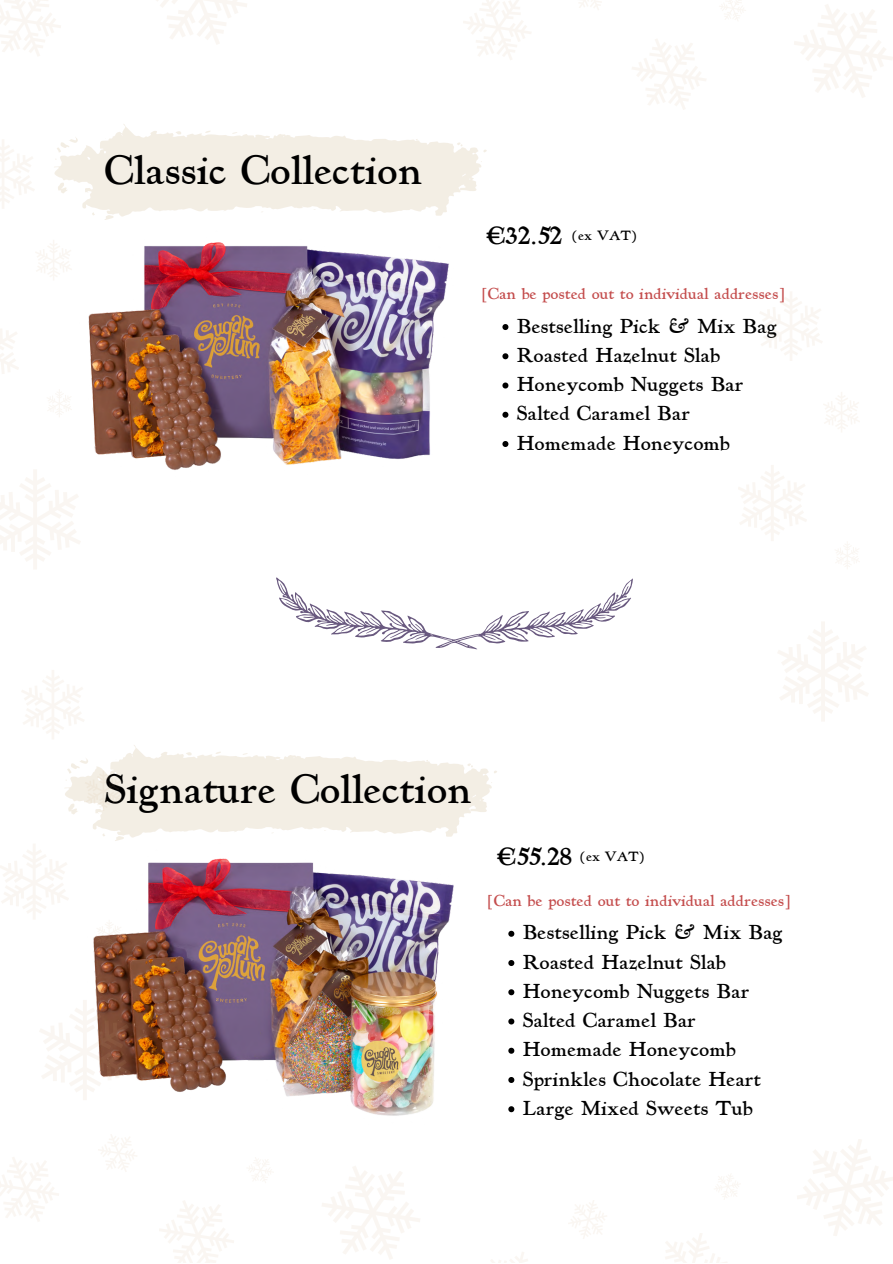
<style>
.page{position:relative;width:893px;height:1264px;background:#fff}
.page>*{position:absolute;margin:0;border:0;box-sizing:border-box;transform-origin:0 0}
.t1{font:700 42.45px "LTC Kennerley W00";color:#000}
.t2{font:700 27px "LTC Kennerley W00";color:#000}
.t3{font:700 21px "LTC Kennerley W00";color:#000}
.t4{font:700 16.5px "LTC Kennerley W00";color:#c44d4d}
.t5{font:700 13.95px "LTC Kennerley W00";color:#000}
</style>
<div class="page">
<img style="left:93px;top:936px;width:417px;height:180px">
<img style="left:88px;top:242px;width:361px;height:228px">
<svg style="left:54px;top:124px;width:433px;height:96px"></svg>
<svg style="left:276px;top:577px;width:356px;height:72px"></svg>
<svg style="left:502px;top:324px;width:6px;height:6px"></svg>
<svg style="left:502px;top:353px;width:6px;height:6px"></svg>
<svg style="left:502px;top:382px;width:6px;height:6px"></svg>
<svg style="left:502px;top:412px;width:6px;height:6px"></svg>
<svg style="left:502px;top:441px;width:6px;height:6px"></svg>
<svg style="left:760px;top:292px;width:62px;height:69px"></svg>
<svg style="left:823px;top:392px;width:36px;height:40px"></svg>
<svg style="left:738px;top:465px;width:68px;height:76px"></svg>
<svg style="left:778px;top:622px;width:90px;height:99px"></svg>
<svg style="left:836px;top:542px;width:22px;height:27px"></svg>
<svg style="left:0;top:140px;width:35px;height:69px"></svg>
<svg style="left:35px;top:240px;width:37px;height:40px"></svg>
<svg style="left:0;top:329px;width:19px;height:45px"></svg>
<svg style="left:0;top:470px;width:81px;height:99px"></svg>
<svg style="left:48px;top:390px;width:24px;height:27px"></svg>
<svg style="left:39px;top:999px;width:92px;height:101px"></svg>
<svg style="left:0;top:670px;width:497px;height:277px"></svg>
<svg style="left:463px;top:0;width:68px;height:60px"></svg>
<svg style="left:579px;top:0;width:22px;height:10px"></svg>
<svg style="left:632px;top:39px;width:74px;height:71px"></svg>
<svg style="left:794px;top:4px;width:98px;height:94px"></svg>
<svg style="left:720px;top:0;width:26px;height:20px"></svg>
<svg style="left:0;top:0;width:61px;height:56px"></svg>
<svg style="left:156px;top:0;width:91px;height:44px"></svg>
<svg style="left:491px;top:1252px;width:37px;height:10px"></svg>
<svg style="left:568px;top:1200px;width:39px;height:39px"></svg>
<svg style="left:665px;top:1233px;width:55px;height:29px"></svg>
<svg style="left:797px;top:1139px;width:95px;height:97px"></svg>
<svg style="left:716px;top:1175px;width:23px;height:24px"></svg>
<svg style="left:0;top:1157px;width:59px;height:65px"></svg>
<svg style="left:98px;top:1134px;width:39px;height:38px"></svg>
<svg style="left:159px;top:1201px;width:75px;height:61px"></svg>
<svg style="left:322px;top:1166px;width:98px;height:93px"></svg>
<svg style="left:248px;top:1157px;width:23px;height:26px"></svg>
<svg style="left:508px;top:930px;width:6px;height:6px"></svg>
<svg style="left:508px;top:960px;width:6px;height:6px"></svg>
<svg style="left:508px;top:989px;width:6px;height:6px"></svg>
<svg style="left:508px;top:1018px;width:6px;height:6px"></svg>
<svg style="left:508px;top:1047px;width:6px;height:6px"></svg>
<svg style="left:508px;top:1076px;width:6px;height:6px"></svg>
<svg style="left:508px;top:1106px;width:6px;height:6px"></svg>
<p class="t1" style="left:104px;top:148px;width:319px">Classic Collection</p>
<p class="t2" style="left:487px;top:221px;width:77px">€32.52</p>
<p class="t5" style="left:572px;top:228px;width:67px">(ex VAT)</p>
<p class="t4" style="left:481px;top:285px;width:305px">[Can be posted out to individual addresses]</p>
<p class="t3" style="left:516px;top:315px;width:262px">Bestselling Pick &amp; Mix Bag</p>
<p class="t3" style="left:516px;top:344px;width:205px">Roasted Hazelnut Slab</p>
<p class="t3" style="left:516px;top:373px;width:228px">Honeycomb Nuggets Bar</p>
<p class="t3" style="left:516px;top:402px;width:175px">Salted Caramel Bar</p>
<p class="t3" style="left:516px;top:432px;width:215px">Homemade Honeycomb</p>
<p class="t1" style="left:104px;top:767px;width:368px">Signature Collection</p>
<p class="t2" style="left:497px;top:841px;width:76px">€55.28</p>
<p class="t5" style="left:580px;top:849px;width:67px">(ex VAT)</p>
<p class="t4" style="left:487px;top:892px;width:305px">[Can be posted out to individual addresses]</p>
<p class="t3" style="left:522px;top:921px;width:262px">Bestselling Pick &amp; Mix Bag</p>
<p class="t3" style="left:522px;top:950px;width:205px">Roasted Hazelnut Slab</p>
<p class="t3" style="left:522px;top:980px;width:228px">Honeycomb Nuggets Bar</p>
<p class="t3" style="left:522px;top:1009px;width:175px">Salted Caramel Bar</p>
<p class="t3" style="left:522px;top:1038px;width:215px">Homemade Honeycomb</p>
<p class="t3" style="left:522px;top:1067px;width:240px">Sprinkles Chocolate Heart</p>
<p class="t3" style="left:522px;top:1096px;width:231px">Large Mixed Sweets Tub</p>
</div>
